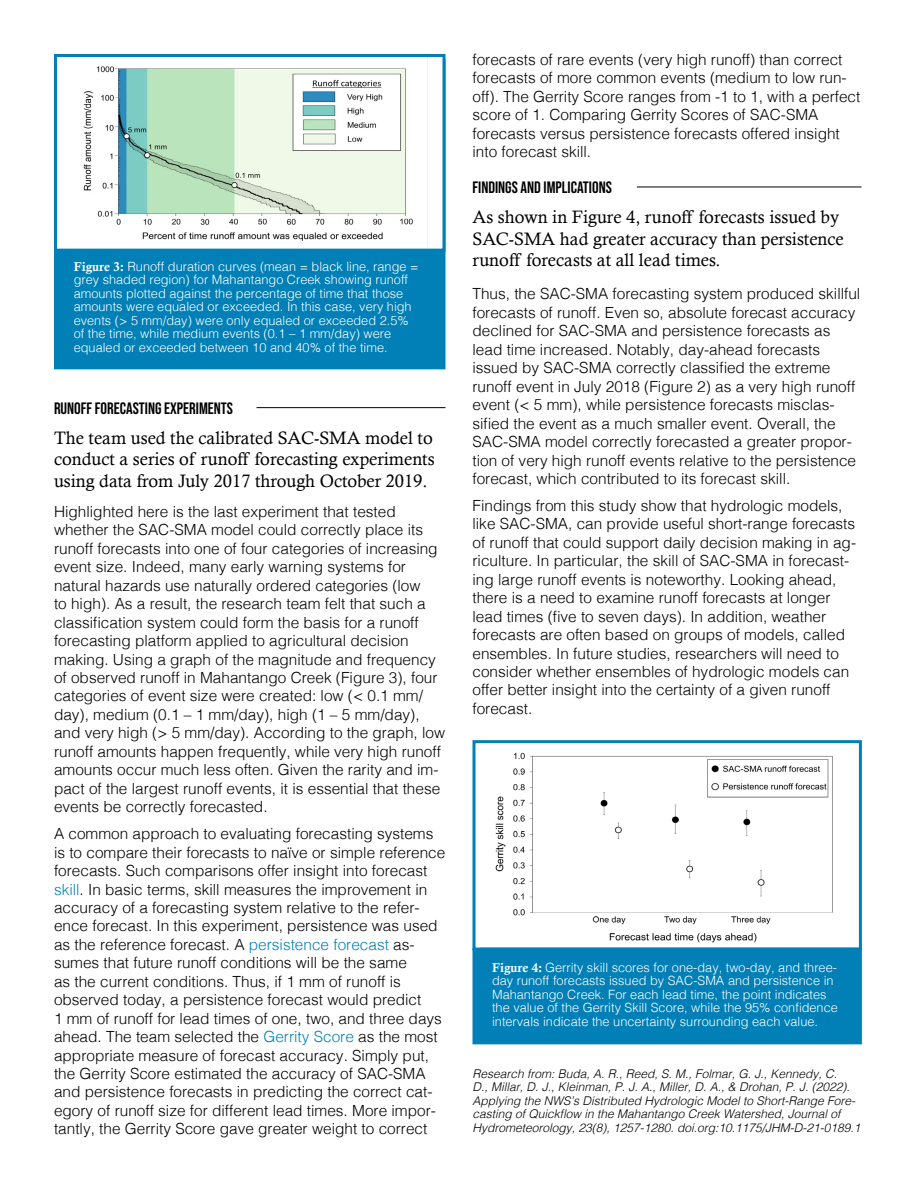
<style>
.page{position:relative;width:918px;height:1188px;background:#fff}
.page>*{position:absolute;margin:0;border:0;box-sizing:border-box;transform-origin:0 0}
.t1{font:18px/21.6px "Calisto";color:#000;text-align:justify}
.t2{font:16.5px "Bebas Neue";color:#000}
.t3{font:300 15.3px/18.5px "Helvetica";color:#000}
.t4{font:300 12.75px/13.5px "Helvetica";color:#fff}
.t5{font:italic 300 12px/13.5px "Helvetica";color:#000}
.s1{font-family:"Calis MT Bol";font-weight:400}
.s2{color:#0080b6}
</style>
<div class="page">
<div style="left:54px;top:59px;width:392px;height:310px;background:#0080b6;border:3px solid #0080b6"></div>
<div style="left:56px;top:56px;width:388px;height:194px;background:#fff"></div>
<img style="left:83px;top:58px;width:345px;height:187px">
<div style="left:54px;top:54px;width:391px;height:198px;border:3px solid #0080b6"></div>
<div style="left:472px;top:948px;width:390px;height:96px;background:#0080b6"></div>
<img style="left:495px;top:752px;width:338px;height:191px">
<div style="left:472px;top:740px;width:390px;height:211px;border:3px solid #0080b6"></div>
<hr style="left:256px;top:407px;width:190px;height:1px;background:#000">
<hr style="left:637px;top:187px;width:225px;height:1px;background:#000">
<p class="t4" style="left:74px;top:259px;width:346px"><span class="s1">Figure 3:</span> Runoff duration curves (mean = black line, range = grey shaded region) for Mahantango Creek showing runoff amounts plotted against the percentage of time that those amounts were equaled or exceeded. In this case, very high events (&gt; 5 mm/day) were only equaled or exceeded 2.5% of the time, while medium events (0.1 – 1 mm/day) were equaled or exceeded between 10 and 40% of the time.</p>
<h2 class="t2" style="left:54px;top:399px;width:181px">RUNOFF FORECASTING EXPERIMENTS</h2>
<h3 class="t1" style="left:54px;top:427px;width:382px">The team used the calibrated SAC-SMA model to conduct a series of runoff forecasting experiments using data from July 2017 through October 2019.</h3>
<p class="t3" style="left:54px;top:501px;width:393px">Highlighted here is the last experiment that tested whether the SAC-SMA model could correctly place its runoff forecasts into one of four categories of increasing event size. Indeed, many early warning systems for natural hazards use naturally ordered categories (low<br>to high). As a result, the research team felt that such a classification system could form the basis for a runoff forecasting platform applied to agricultural decision making. Using a graph of the magnitude and frequency of observed runoff in Mahantango Creek (Figure 3), four categories of event size were created: low (&lt; 0.1 mm/ day), medium (0.1 – 1 mm/day), high (1 – 5 mm/day), and very high (&gt; 5 mm/day). According to the graph, low runoff amounts happen frequently, while very high runoff amounts occur much less often. Given the rarity and im&shy;pact of the largest runoff events, it is essential that these events be correctly forecasted.</p>
<p class="t3" style="left:54px;top:823px;width:393px">A common approach to evaluating forecasting systems is to compare their forecasts to naïve or simple reference forecasts. Such comparisons offer insight into forecast <span class="s2">skill</span>. In basic terms, skill measures the improvement in accuracy of a forecasting system relative to the refer&shy;ence forecast. In this experiment, persistence was used as the reference forecast. A <span class="s2">persistence forecast</span> as&shy;sumes that future runoff conditions will be the same<br>as the current conditions. Thus, if 1 mm of runoff is observed today, a persistence forecast would predict<br>1 mm of runoff for lead times of one, two, and three days ahead. The team selected the <span class="s2">Gerrity Score</span> as the most appropriate measure of forecast accuracy. Simply put, the Gerrity Score estimated the accuracy of SAC-SMA and persistence forecasts in predicting the correct cat&shy;egory of runoff size for different lead times. More impor&shy;tantly, the Gerrity Score gave greater weight to correct</p>
<p class="t3" style="left:472px;top:49px;width:389px">forecasts of rare events (very high runoff) than correct forecasts of more common events (medium to low run&shy;off). The Gerrity Score ranges from -1 to 1, with a perfect score of 1. Comparing Gerrity Scores of SAC-SMA forecasts versus persistence forecasts offered insight into forecast skill.</p>
<h2 class="t2" style="left:472px;top:178px;width:141px">FINDINGS AND IMPLICATIONS</h2>
<h3 class="t1" style="left:472px;top:206px;width:373px;text-align:left">As shown in Figure 4, runoff forecasts issued by<br>SAC-SMA had greater accuracy than persistence runoff forecasts at all lead times.</h3>
<p class="t3" style="left:472px;top:284px;width:389px">Thus, the SAC-SMA forecasting system produced skillful forecasts of runoff. Even so, absolute forecast accuracy declined for SAC-SMA and persistence forecasts as lead time increased. Notably, day-ahead forecasts issued by SAC-SMA correctly classified the extreme runoff event in July 2018 (Figure 2) as a very high runoff event (&lt; 5 mm), while persistence forecasts misclas&shy;sified the event as a much smaller event. Overall, the SAC-SMA model correctly forecasted a greater propor&shy;tion of very high runoff events relative to the persistence forecast, which contributed to its forecast skill.</p>
<p class="t3" style="left:472px;top:495px;width:385px">Findings from this study show that hydrologic models, like SAC-SMA, can provide useful short-range forecasts of runoff that could support daily decision making in ag&shy;riculture. In particular, the skill of SAC-SMA in forecast&shy;ing large runoff events is noteworthy. Looking ahead, there is a need to examine runoff forecasts at longer lead times (five to seven days). In addition, weather forecasts are often based on groups of models, called ensembles. In future studies, researchers will need to consider whether ensembles of hydrologic models can offer better insight into the certainty of a given runoff forecast.</p>
<p class="t4" style="left:492px;top:960px;width:347px"><span class="s1">Figure 4:</span> Gerrity skill scores for one-day, two-day, and three&shy;day runoff forecasts issued by SAC-SMA and persistence in Mahantango Creek. For each lead time, the point indicates the value of the Gerrity Skill Score, while the 95% confidence intervals indicate the uncertainty surrounding each value.</p>
<p class="t5" style="left:472px;top:1066px;width:390px">Research from: Buda, A. R., Reed, S. M., Folmar, G. J., Kennedy, C.<br>D., Millar, D. J., Kleinman, P. J. A., Miller, D. A., &amp; Drohan, P. J. (2022).<br>Applying the NWS’s Distributed Hydrologic Model to Short-Range Fore&shy;casting of Quickflow in the Mahantango Creek Watershed, Journal of Hydrometeorology, 23(8), 1257-1280. doi.org:10.1175/JHM-D-21-0189.1</p>
</div>
